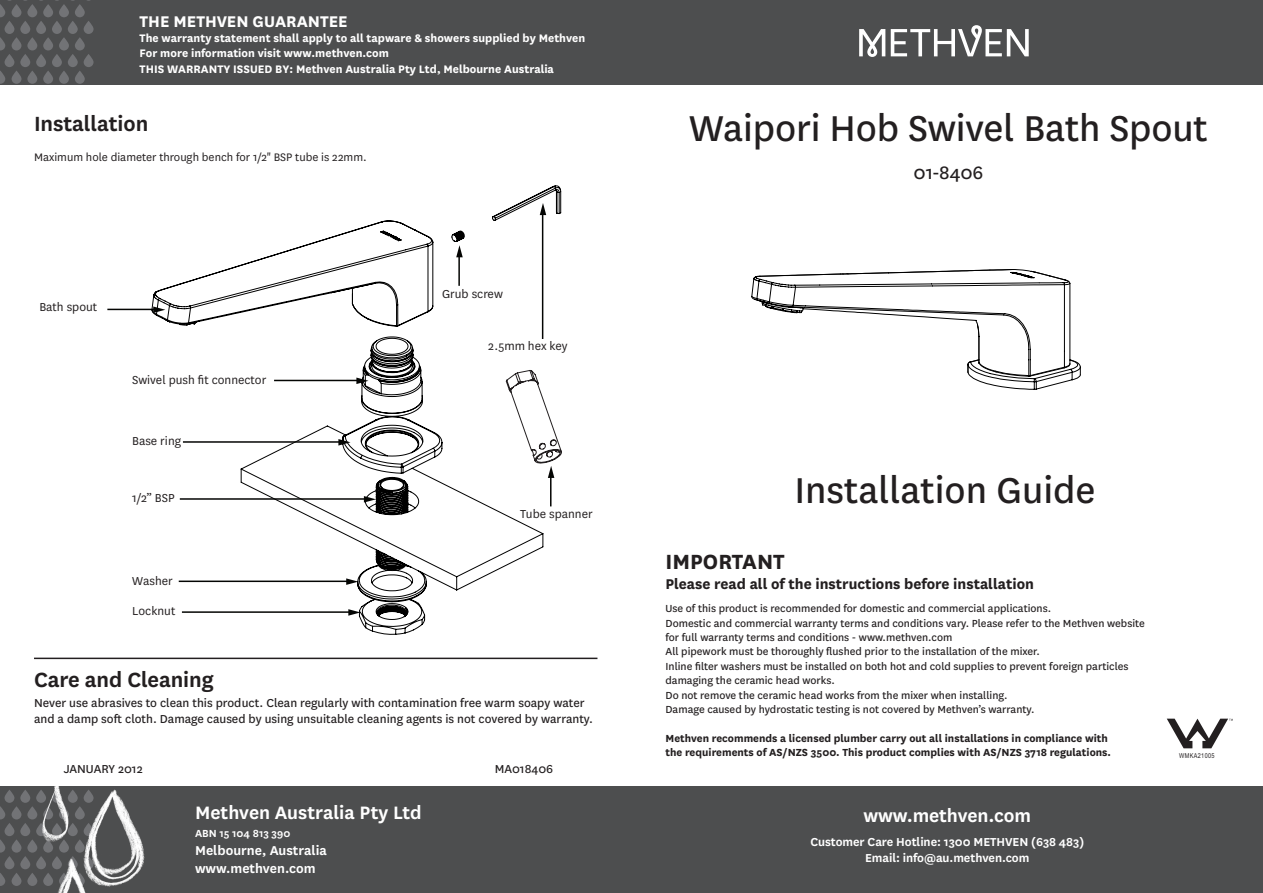
<style>
.page{position:relative;width:1263px;height:893px;background:#fff}
.page>*{position:absolute;margin:0;border:0;box-sizing:border-box;transform-origin:0 0}
.t1{font:42px "National";letter-spacing:-.005em;color:#231f20}
.t2{font:600 24px "National";letter-spacing:-.005em;color:#231f20}
.t3{font:700 24px "National";color:#231f20}
.t4{font:600 21px "National";letter-spacing:-.005em;color:#fff}
.t5{font:21px "National";letter-spacing:-.005em;color:#231f20}
.t6{font:700 18.15px "National";color:#fff}
.t7{font:700 16.5px "National";color:#231f20}
.t8{font:600 15px "National";color:#fff}
.t9{font:13.5px/16.2px "National";color:#231f20}
.t10{font:13.5px "National";color:#231f20}
.t11{font:600 13.5px "National";letter-spacing:-.005em;color:#fff}
.t12{font:700 12.75px/15.3px "National";color:#fff}
.t13{font:12.75px "National";color:#231f20}
.t14{font:12px/14.4px "National";color:#231f20}
.t15{font:700 12px/14.4px "National";color:#231f20}
.t16{font:600 12px "National";color:#fff}
.t17{font:6.75px "Arial Narrow";letter-spacing:.05em;color:#231f20}
</style>
<div class="page">
<div style="left:0;top:787px;width:1263px;height:106px;background:#4d4e4f"></div>
<div style="left:0;top:0;width:1263px;height:85px;background:#4d4e4f"></div>
<svg style="left:84px;top:21px;width:10px;height:13px"></svg>
<svg style="left:68px;top:21px;width:10px;height:13px"></svg>
<svg style="left:52px;top:21px;width:10px;height:13px"></svg>
<svg style="left:36px;top:21px;width:10px;height:13px"></svg>
<svg style="left:20px;top:21px;width:10px;height:13px"></svg>
<div style="left:5px;top:21px;width:9px;height:13px;background:#727376;border-radius:5px"></div>
<svg style="left:75px;top:4px;width:10px;height:13px"></svg>
<svg style="left:59px;top:4px;width:10px;height:13px"></svg>
<svg style="left:43px;top:4px;width:10px;height:13px"></svg>
<svg style="left:27px;top:4px;width:10px;height:13px"></svg>
<svg style="left:0;top:0;width:12px;height:17px"></svg>
<svg style="left:84px;top:54px;width:10px;height:13px"></svg>
<svg style="left:68px;top:54px;width:10px;height:13px"></svg>
<svg style="left:52px;top:54px;width:10px;height:13px"></svg>
<svg style="left:36px;top:54px;width:10px;height:13px"></svg>
<svg style="left:20px;top:54px;width:10px;height:13px"></svg>
<div style="left:5px;top:54px;width:9px;height:13px;background:#727376;border-radius:5px"></div>
<svg style="left:75px;top:71px;width:10px;height:13px"></svg>
<svg style="left:59px;top:71px;width:10px;height:13px"></svg>
<svg style="left:43px;top:71px;width:10px;height:13px"></svg>
<svg style="left:27px;top:71px;width:10px;height:13px"></svg>
<svg style="left:0;top:71px;width:5px;height:13px"></svg>
<svg style="left:75px;top:37px;width:10px;height:13px"></svg>
<svg style="left:59px;top:37px;width:10px;height:13px"></svg>
<svg style="left:43px;top:37px;width:10px;height:13px"></svg>
<svg style="left:27px;top:37px;width:10px;height:13px"></svg>
<svg style="left:12px;top:37px;width:9px;height:13px"></svg>
<svg style="left:12px;top:4px;width:9px;height:13px"></svg>
<div style="left:12px;top:71px;width:9px;height:13px;background:#727376;border-radius:5px"></div>
<svg style="left:0;top:37px;width:5px;height:13px"></svg>
<svg style="left:36px;top:823px;width:10px;height:13px"></svg>
<svg style="left:20px;top:823px;width:10px;height:13px"></svg>
<div style="left:5px;top:823px;width:9px;height:13px;background:#727376;border-radius:5px"></div>
<svg style="left:36px;top:790px;width:10px;height:13px"></svg>
<svg style="left:20px;top:790px;width:10px;height:13px"></svg>
<div style="left:5px;top:790px;width:9px;height:13px;background:#727376;border-radius:5px"></div>
<svg style="left:27px;top:806px;width:10px;height:13px"></svg>
<svg style="left:0;top:806px;width:5px;height:13px"></svg>
<svg style="left:36px;top:856px;width:10px;height:13px"></svg>
<svg style="left:20px;top:856px;width:10px;height:13px"></svg>
<div style="left:5px;top:856px;width:9px;height:13px;background:#727376;border-radius:5px"></div>
<svg style="left:27px;top:873px;width:10px;height:13px"></svg>
<svg style="left:0;top:873px;width:5px;height:13px"></svg>
<svg style="left:27px;top:839px;width:10px;height:14px"></svg>
<svg style="left:12px;top:839px;width:9px;height:14px"></svg>
<svg style="left:12px;top:806px;width:9px;height:13px"></svg>
<div style="left:12px;top:873px;width:9px;height:13px;background:#727376;border-radius:5px"></div>
<svg style="left:0;top:840px;width:5px;height:13px"></svg>
<svg style="left:859px;top:29px;width:26px;height:28px"></svg>
<svg style="left:891px;top:25px;width:138px;height:31px"></svg>
<img style="left:41px;top:786px;width:106px;height:107px">
<svg style="left:1167px;top:719px;width:66px;height:29px"></svg>
<hr style="left:107px;top:309px;width:47px;height:1px;background:#040503">
<svg style="left:152px;top:185px;width:409px;height:450px"></svg>
<hr style="left:180px;top:498px;width:185px;height:2px;background:#040503">
<svg style="left:364px;top:496px;width:12px;height:7px"></svg>
<hr style="left:183px;top:441px;width:156px;height:2px;background:#040503">
<svg style="left:338px;top:439px;width:12px;height:7px"></svg>
<hr style="left:274px;top:380px;width:83px;height:1px;background:#040503">
<svg style="left:356px;top:378px;width:12px;height:6px"></svg>
<hr style="left:458px;top:257px;width:2px;height:29px;background:#040503">
<svg style="left:456px;top:245px;width:7px;height:12px"></svg>
<hr style="left:542px;top:214px;width:1px;height:125px;background:#040503">
<svg style="left:540px;top:203px;width:6px;height:12px"></svg>
<svg style="left:506px;top:370px;width:56px;height:136px"></svg>
<hr style="left:34px;top:658px;width:563px;height:1px;background:#231f20">
<svg style="left:751px;top:269px;width:330px;height:121px"></svg>
<h3 class="t6" style="left:140px;top:8px;width:210px">THE METHVEN GUARANTEE</h3>
<p class="t12" style="left:140px;top:30px;width:447px">The warranty statement shall apply to all tapware &amp; showers supplied by Methven<br>For more information visit www.methven.com<br>THIS WARRANTY ISSUED BY: Methven Australia Pty Ltd, Melbourne Australia</p>
<p class="t2" style="left:34px;top:107px;width:116px">Installation</p>
<p class="t13" style="left:34px;top:149px;width:334px">Maximum hole diameter through bench for 1/2" BSP tube is 22mm.</p>
<p class="t10" style="left:39px;top:298px;width:59px">Bath spout</p>
<p class="t10" style="left:132px;top:371px;width:136px">Swivel push fit connector</p>
<p class="t10" style="left:132px;top:432px;width:51px">Base ring</p>
<p class="t10" style="left:132px;top:489px;width:44px">1/2” BSP</p>
<p class="t10" style="left:132px;top:572px;width:42px">Washer</p>
<p class="t10" style="left:132px;top:602px;width:45px">Locknut</p>
<p class="t10" style="left:442px;top:285px;width:62px">Grub screw</p>
<p class="t10" style="left:488px;top:337px;width:81px">2.5mm hex key</p>
<p class="t10" style="left:520px;top:505px;width:74px">Tube spanner</p>
<p class="t2" style="left:34px;top:663px;width:181px">Care and Cleaning</p>
<p class="t9" style="left:34px;top:694px;width:560px">Never use abrasives to clean this product. Clean regularly with contamination free warm soapy water and a damp soft cloth. Damage caused by using unsuitable cleaning agents is not covered by warranty.</p>
<p class="t9" style="left:64px;top:760px;width:80px">JANUARY 2012</p>
<p class="t4" style="left:195px;top:798px;width:228px">Methven Australia Pty Ltd</p>
<p class="t16" style="left:195px;top:825px;width:97px">ABN 15 104 813 390</p>
<p class="t8" style="left:195px;top:840px;width:133px">Melbourne, Australia</p>
<p class="t8" style="left:195px;top:858px;width:122px">www.methven.com</p>
<p class="t9" style="left:495px;top:760px;width:60px">MA018406</p>
<p class="t1" style="left:689px;top:100px;width:520px">Waipori Hob Swivel Bath Spout</p>
<p class="t5" style="left:913px;top:159px;width:71px">01-8406</p>
<h1 class="t1" style="left:794px;top:462px;width:303px">Installation Guide</h1>
<p class="t3" style="left:665px;top:544px;width:121px">IMPORTANT</p>
<p class="t7" style="left:665px;top:572px;width:370px">Please read all of the instructions before installation</p>
<p class="t14" style="left:665px;top:601px;width:387px">Use of this product is recommended for domestic and commercial applications.</p>
<p class="t14" style="left:665px;top:615px;width:481px">Domestic and commercial warranty terms and conditions vary. Please refer to the Methven website for full warranty terms and conditions - www.methven.com</p>
<p class="t14" style="left:665px;top:644px;width:376px">All pipework must be thoroughly flushed prior to the installation of the mixer.</p>
<p class="t14" style="left:665px;top:658px;width:464px">Inline filter washers must be installed on both hot and cold supplies to prevent foreign particles damaging the ceramic head works.</p>
<p class="t14" style="left:665px;top:687px;width:344px">Do not remove the ceramic head works from the mixer when installing.</p>
<p class="t14" style="left:665px;top:701px;width:370px">Damage caused by hydrostatic testing is not covered by Methven’s warranty.</p>
<p class="t15" style="left:665px;top:730px;width:447px">Methven recommends a licensed plumber carry out all installations in compliance with the requirements of AS/NZS 3500. This product complies with AS/NZS 3718 regulations.</p>
<p class="t4" style="left:863px;top:800px;width:169px">www.methven.com</p>
<p class="t11" style="left:810px;top:833px;width:275px">Customer Care Hotline: 1300 METHVEN (638 483)</p>
<p class="t11" style="left:865px;top:849px;width:166px">Email: info@au.methven.com</p>
<p class="t17" style="left:1179px;top:750px;width:37px">WMKA21005</p>
</div>
